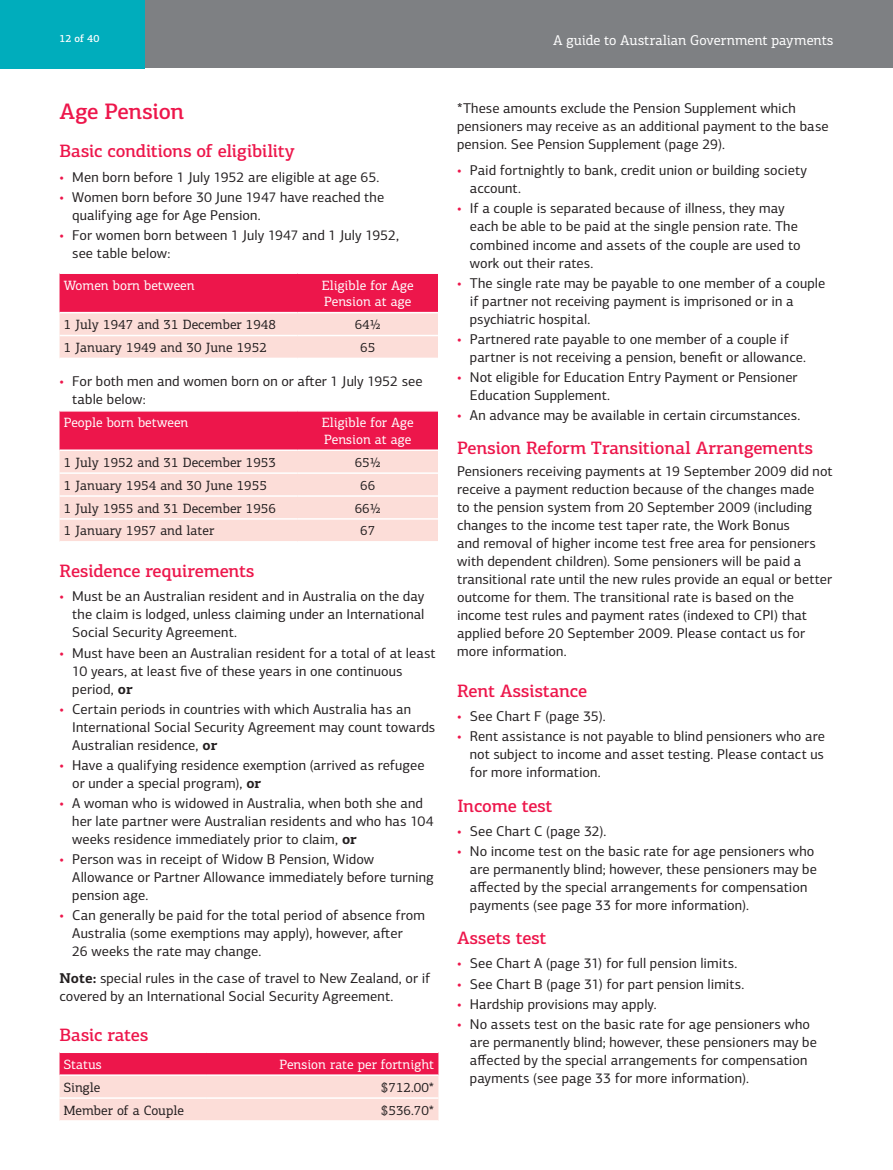
<style>
.page{position:relative;width:893px;height:1170px;background:#fff}
.page>*{position:absolute;margin:0;border:0;box-sizing:border-box;transform-origin:0 0}
.t1{font:500 22.5px "PF Centro Slab Pro";letter-spacing:-.02em;color:#ed164b}
.t2{font:500 18px "PF Centro Slab Pro";letter-spacing:-.015em;color:#ed164b}
.t3{font:14.25px/18px "PF Centro Sans Pro";letter-spacing:.005em;color:#231f20}
.t4{font:14.25px "PF Centro Slab Pro";color:#fff}
.t5{font:13.5px "PF Centro Slab Pro";color:#231f20}
.t6{font:13.5px/16.5px "PF Centro Slab Pro";color:#fff}
.t7{font:500 10.5px "PF Centro Slab Pro";color:#fff}
.s1{color:#ed164b}
.s2{font-family:"PF Centro Slab Pro";font-weight:700}
</style>
<div class="page">
<div style="left:0;top:0;width:893px;height:68px;background:#7e8083"></div>
<div style="left:0;top:0;width:145px;height:68px;background:#00adbc"></div>
<svg style="left:60px;top:274px;width:378px;height:83px;background:#f58096"></svg>
<hr style="left:60px;top:312px;width:238px;height:1px;background:#fff">
<hr style="left:298px;top:312px;width:140px;height:1px;background:#fff">
<hr style="left:60px;top:335px;width:238px;height:1px;background:#fff">
<hr style="left:298px;top:335px;width:140px;height:1px;background:#fff">
<svg style="left:60px;top:411px;width:378px;height:130px;background:#f7a1ae"></svg>
<hr style="left:60px;top:449px;width:238px;height:2px;background:#fff">
<hr style="left:298px;top:449px;width:140px;height:2px;background:#fff">
<hr style="left:60px;top:472px;width:238px;height:2px;background:#fff">
<hr style="left:298px;top:472px;width:140px;height:2px;background:#fff">
<hr style="left:60px;top:495px;width:238px;height:1px;background:#fff">
<hr style="left:298px;top:495px;width:140px;height:1px;background:#fff">
<hr style="left:60px;top:518px;width:238px;height:1px;background:#fff">
<hr style="left:298px;top:518px;width:140px;height:1px;background:#fff">
<svg style="left:60px;top:1053px;width:378px;height:67px;background:#f79dab"></svg>
<hr style="left:60px;top:1074px;width:147px;height:1px;background:#fff">
<hr style="left:207px;top:1074px;width:231px;height:1px;background:#fff">
<hr style="left:60px;top:1097px;width:147px;height:1px;background:#fff">
<hr style="left:207px;top:1097px;width:231px;height:1px;background:#fff">
<p class="t7" style="left:60px;top:32px;width:41px">12 of 40</p>
<p class="t4" style="left:553px;top:31px;width:282px">A guide to Australian Government payments</p>
<h1 class="t1" style="left:60px;top:97px;width:126px">Age Pension</h1>
<p class="t2" style="left:60px;top:140px;width:237px">Basic conditions of eligibility</p>
<p class="t3" style="left:60px;top:168px;width:321px"><span class="s1">•</span> Men born before 1 July 1952 are eligible at age 65.</p>
<p class="t3" style="left:72px;top:188px;width:313px;text-indent:-13px"><span class="s1">•</span> Women born before 30 June 1947 have reached the qualifying age for Age Pension.</p>
<p class="t3" style="left:72px;top:226px;width:328px;text-indent:-13px"><span class="s1">•</span> For women born between 1 July 1947 and 1 July 1952, see table below:</p>
<p class="t6" style="left:64px;top:277px;width:132px">Women born between</p>
<p class="t6" style="left:322px;top:277px;width:93px">Eligible for Age<br>Pension at age</p>
<p class="t5" style="left:64px;top:316px;width:214px">1 July 1947 and 31 December 1948</p>
<p class="t5" style="left:355px;top:316px;width:28px">64½</p>
<p class="t5" style="left:64px;top:339px;width:205px">1 January 1949 and 30 June 1952</p>
<p class="t5" style="left:360px;top:339px;width:17px">65</p>
<p class="t3" style="left:72px;top:372px;width:352px;text-indent:-13px"><span class="s1">•</span> For both men and women born on or after 1 July 1952 see table below:</p>
<p class="t6" style="left:64px;top:414px;width:126px">People born between</p>
<p class="t6" style="left:322px;top:414px;width:93px">Eligible for Age<br>Pension at age</p>
<p class="t5" style="left:64px;top:454px;width:214px">1 July 1952 and 31 December 1953</p>
<p class="t5" style="left:355px;top:454px;width:28px">65½</p>
<p class="t5" style="left:64px;top:476px;width:205px">1 January 1954 and 30 June 1955</p>
<p class="t5" style="left:360px;top:476px;width:17px">66</p>
<p class="t5" style="left:64px;top:499px;width:214px">1 July 1955 and 31 December 1956</p>
<p class="t5" style="left:355px;top:499px;width:28px">66½</p>
<p class="t5" style="left:64px;top:522px;width:152px">1 January 1957 and later</p>
<p class="t5" style="left:360px;top:522px;width:17px">67</p>
<p class="t2" style="left:60px;top:559px;width:197px">Residence requirements</p>
<p class="t3" style="left:72px;top:587px;width:354px;text-align:justify;text-indent:-13px"><span class="s1">•</span> Must be an Australian resident and in Australia on the day the claim is lodged, unless claiming under an International Social Security Agreement.</p>
<p class="t3" style="left:72px;top:643px;width:365px;text-indent:-13px"><span class="s1">•</span> Must have been an Australian resident for a total of at least<br>10 years, at least five of these years in one continuous period, <span class="s2">or</span></p>
<p class="t3" style="left:72px;top:699px;width:364px;text-indent:-13px"><span class="s1">•</span> Certain periods in countries with which Australia has an<br>International Social Security Agreement may count towards<br>Australian residence, <span class="s2">or</span></p>
<p class="t3" style="left:72px;top:756px;width:354px;text-indent:-13px"><span class="s1">•</span> Have a qualifying residence exemption (arrived as refugee or under a special program), <span class="s2">or</span></p>
<p class="t3" style="left:72px;top:794px;width:363px;text-indent:-13px"><span class="s1">•</span> A woman who is widowed in Australia, when both she and her late partner were Australian residents and who has 104 weeks residence immediately prior to claim, <span class="s2">or</span></p>
<p class="t3" style="left:72px;top:850px;width:363px;text-indent:-13px"><span class="s1">•</span> Person was in receipt of Widow B Pension, Widow<br>Allowance or Partner Allowance immediately before turning pension age.</p>
<p class="t3" style="left:72px;top:906px;width:354px;text-indent:-13px"><span class="s1">•</span> Can generally be paid for the total period of absence from<br>Australia (some exemptions may apply), however, after<br>26 weeks the rate may change.</p>
<p class="t3" style="left:60px;top:968px;width:372px"><span class="s2">Note:</span> special rules in the case of travel to New Zealand, or if covered by an International Social Security Agreement.</p>
<p class="t2" style="left:60px;top:1023px;width:90px">Basic rates</p>
<p class="t6" style="left:64px;top:1055px;width:39px">Status</p>
<p class="t6" style="left:279px;top:1055px;width:156px">Pension rate per fortnight</p>
<p class="t5" style="left:64px;top:1078px;width:38px">Single</p>
<p class="t5" style="left:381px;top:1078px;width:55px">$712.00*</p>
<p class="t5" style="left:64px;top:1101px;width:122px">Member of a Couple</p>
<p class="t5" style="left:381px;top:1101px;width:55px">$536.70*</p>
<p class="t3" style="left:457px;top:99px;width:373px">*These amounts exclude the Pension Supplement which pensioners may receive as an additional payment to the base pension. See Pension Supplement (page 29).</p>
<p class="t3" style="left:470px;top:161px;width:339px;text-indent:-13px"><span class="s1">•</span> Paid fortnightly to bank, credit union or building society account.</p>
<p class="t3" style="left:470px;top:200px;width:332px;text-indent:-13px"><span class="s1">•</span> If a couple is separated because of illness, they may each be able to be paid at the single pension rate. The combined income and assets of the couple are used to work out their rates.</p>
<p class="t3" style="left:470px;top:274px;width:357px;text-indent:-13px"><span class="s1">•</span> The single rate may be payable to one member of a couple if partner not receiving payment is imprisoned or in a psychiatric hospital.</p>
<p class="t3" style="left:470px;top:330px;width:338px;text-indent:-13px"><span class="s1">•</span> Partnered rate payable to one member of a couple if partner is not receiving a pension, benefit or allowance.</p>
<p class="t3" style="left:470px;top:368px;width:329px;text-indent:-13px"><span class="s1">•</span> Not eligible for Education Entry Payment or Pensioner<br>Education Supplement.</p>
<p class="t3" style="left:457px;top:406px;width:345px"><span class="s1">•</span> An advance may be available in certain circumstances.</p>
<p class="t2" style="left:457px;top:437px;width:358px">Pension Reform Transitional Arrangements</p>
<p class="t3" style="left:457px;top:462px;width:377px">Pensioners receiving payments at 19 September 2009 did not receive a payment reduction because of the changes made<br>to the pension system from 20 September 2009 (including changes to the income test taper rate, the Work Bonus<br>and removal of higher income test free area for pensioners with dependent children). Some pensioners will be paid a transitional rate until the new rules provide an equal or better outcome for them. The transitional rate is based on the income test rules and payment rates (indexed to CPI) that applied before 20 September 2009. Please contact us for more information.</p>
<p class="t2" style="left:457px;top:679px;width:132px">Rent Assistance</p>
<p class="t3" style="left:457px;top:707px;width:150px"><span class="s1">•</span> See Chart F (page 35).</p>
<p class="t3" style="left:470px;top:727px;width:356px;text-align:justify;text-indent:-13px"><span class="s1">•</span> Rent assistance is not payable to blind pensioners who are not subject to income and asset testing. Please contact us for more information.</p>
<p class="t2" style="left:457px;top:794px;width:97px">Income test</p>
<p class="t3" style="left:457px;top:822px;width:151px"><span class="s1">•</span> See Chart C (page 32).</p>
<p class="t3" style="left:470px;top:842px;width:349px;text-indent:-13px"><span class="s1">•</span> No income test on the basic rate for age pensioners who are permanently blind; however, these pensioners may be affected by the special arrangements for compensation payments (see page 33 for more information).</p>
<p class="t2" style="left:457px;top:926px;width:91px">Assets test</p>
<p class="t3" style="left:457px;top:954px;width:282px"><span class="s1">•</span> See Chart A (page 31) for full pension limits.</p>
<p class="t3" style="left:457px;top:974px;width:289px"><span class="s1">•</span> See Chart B (page 31) for part pension limits.</p>
<p class="t3" style="left:457px;top:994px;width:201px"><span class="s1">•</span> Hardship provisions may apply.</p>
<p class="t3" style="left:470px;top:1014px;width:349px;text-indent:-13px"><span class="s1">•</span> No assets test on the basic rate for age pensioners who are permanently blind; however, these pensioners may be affected by the special arrangements for compensation payments (see page 33 for more information).</p>
</div>
